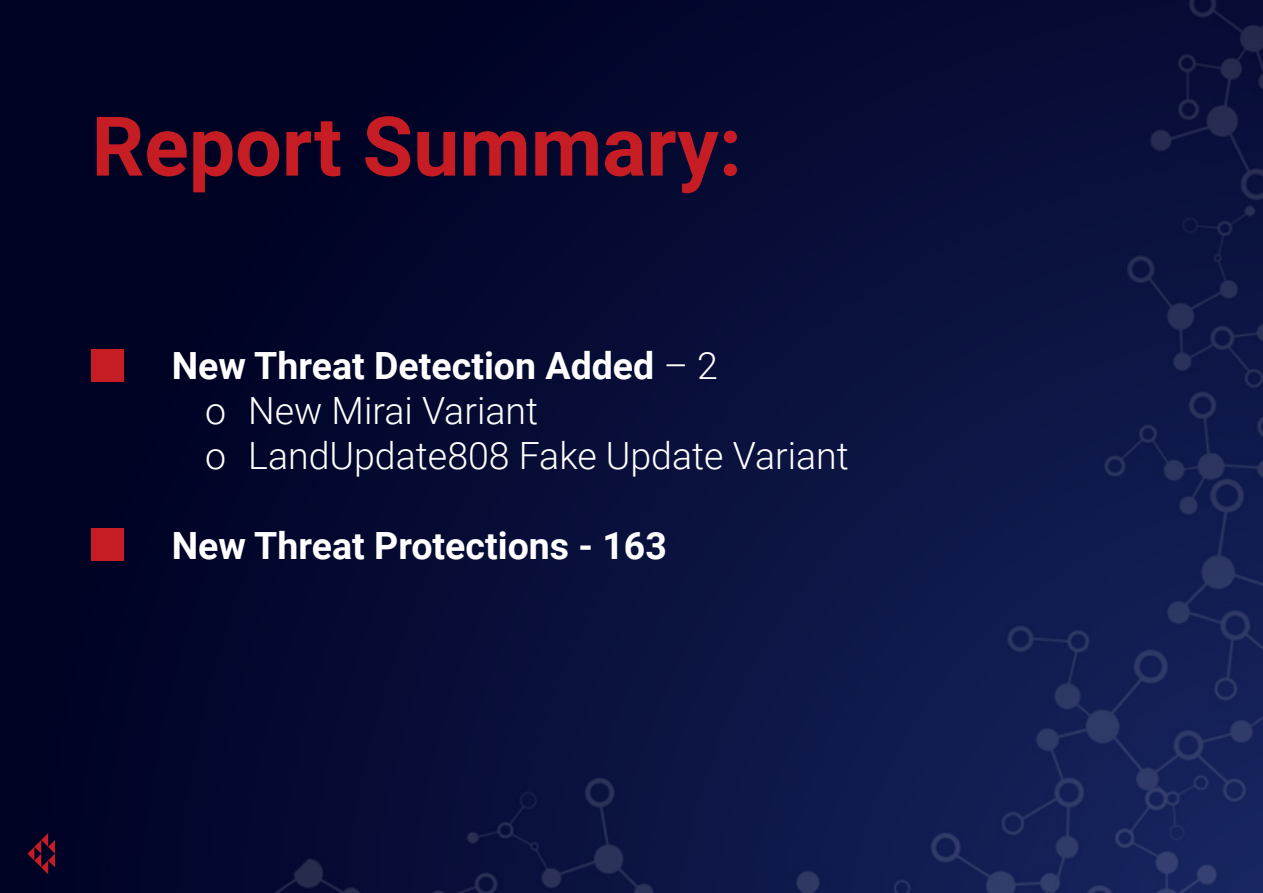
<style>
.page{position:relative;width:1263px;height:893px;background:#fff}
.page>*{position:absolute;margin:0;border:0;box-sizing:border-box;transform-origin:0 0}
.t1{font:700 82.5px "Roboto";color:#c61d25}
.t2{font:300 37.5px/45px "Roboto";color:#fff}
.t3{font:700 37.5px "Roboto";color:#fff}
.s1{font-weight:700}
</style>
<div class="page">
<img style="left:0;top:0;width:1263px;height:893px">
<svg style="left:28px;top:833px;width:27px;height:41px"></svg>
<div style="left:92px;top:350px;width:32px;height:32px;background:#c61d25"></div>
<div style="left:92px;top:528px;width:32px;height:33px;background:#c61d25"></div>
<h1 class="t1" style="left:92px;top:88px;width:652px">Report Summary:</h1>
<p class="t2" style="left:205px;top:342px;width:645px;text-indent:-33px"><span class="s1">New Threat Detection Added</span> – 2<br>o New Mirai Variant<br>o LandUpdate808 Fake Update Variant</p>
<p class="t3" style="left:172px;top:520px;width:497px">New Threat Protections - 163</p>
</div>
